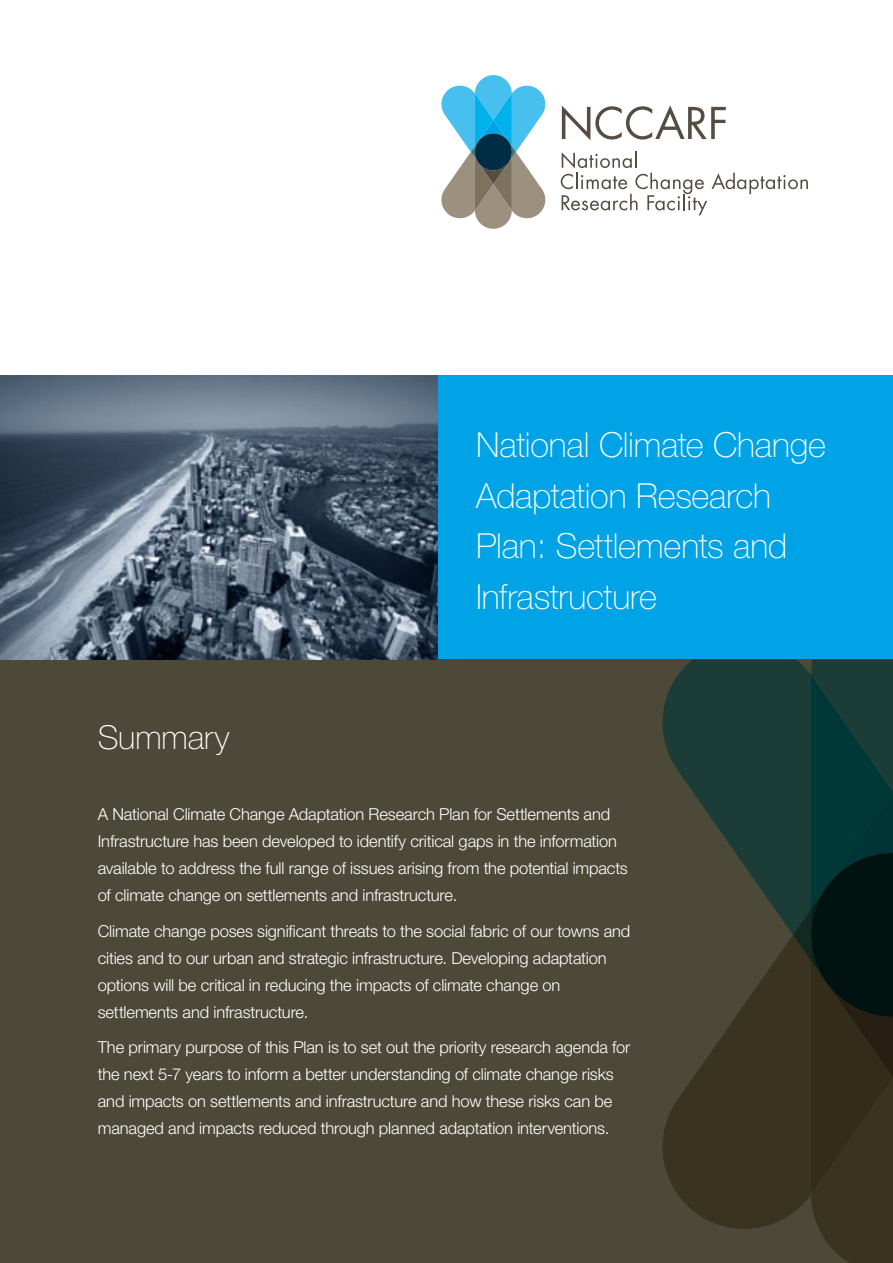
<style>
.page{position:relative;width:893px;height:1263px;background:#fff}
.page>*{position:absolute;margin:0;border:0;box-sizing:border-box;transform-origin:0 0}
.t1{font:100 34.5px/50.8px "Helvetica Neue";letter-spacing:-.005em;color:#fff}
.t2{font:100 33px "Helvetica Neue";color:#fff}
.t3{font:300 16.5px/27px "Helvetica Neue";letter-spacing:-.01em;color:#fff}
</style>
<div class="page">
<div style="left:437px;top:375px;width:456px;height:284px;background:#00a3e6"></div>
<div style="left:0;top:659px;width:893px;height:604px;background:#4c4938"></div>
<svg style="left:662px;top:659px;width:231px;height:604px"></svg>
<svg style="left:441px;top:75px;width:105px;height:154px"></svg>
<svg style="left:561px;top:151px;width:247px;height:64px"></svg>
<svg style="left:562px;top:105px;width:164px;height:35px"></svg>
<img style="left:0;top:375px;width:438px;height:284px">
<h2 class="t2" style="left:98px;top:725px;width:133px">Summary</h2>
<h1 class="t1" style="left:476px;top:422px;width:351px">National Climate Change<br>Adaptation Research<br>Plan: Settlements and<br>Infrastructure</h1>
<p class="t3" style="left:98px;top:802px;width:532px">A National Climate Change Adaptation Research Plan for Settlements and Infrastructure has been developed to identify critical gaps in the information available to address the full range of issues arising from the potential impacts of climate change on settlements and infrastructure.</p>
<p class="t3" style="left:98px;top:919px;width:534px">Climate change poses significant threats to the social fabric of our towns and cities and to our urban and strategic infrastructure. Developing adaptation options will be critical in reducing the impacts of climate change on settlements and infrastructure.</p>
<p class="t3" style="left:98px;top:1035px;width:534px">The primary purpose of this Plan is to set out the priority research agenda for the next 5-7 years to inform a better understanding of climate change risks and impacts on settlements and infrastructure and how these risks can be managed and impacts reduced through planned adaptation interventions.</p>
</div>
